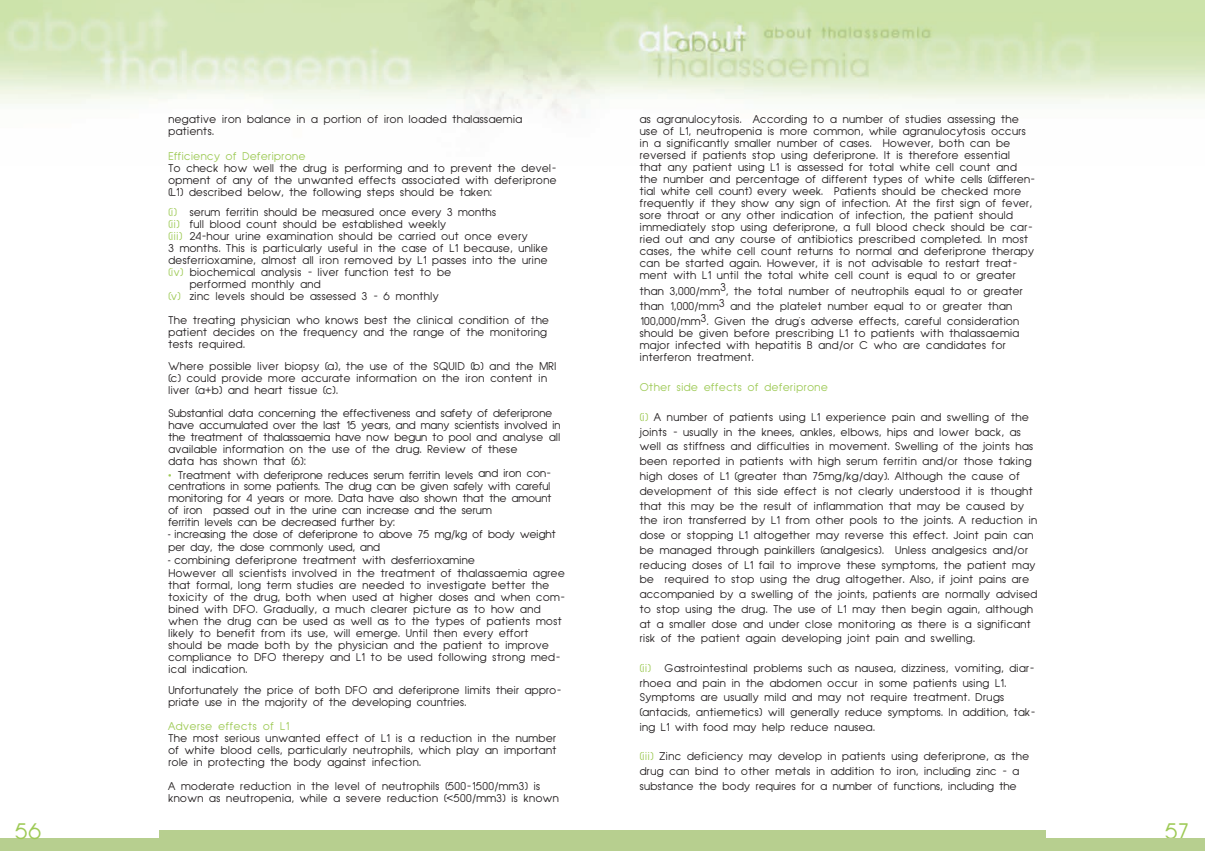
<style>
.page{position:relative;width:1205px;height:851px;background:#fff}
.page>*{position:absolute;margin:0;border:0;box-sizing:border-box;transform-origin:0 0}
.t1{font:20px "UB Front Normal";color:#9eca56}
.t2{font:10px/12px "UB Front Normal";color:#231f20}
.t3{font:10px/12px "UB Front Normal";letter-spacing:-.03em;color:#231f20}
.t4{font:10px "UB Front Normal";letter-spacing:.01em;color:#9eca56}
.s1{color:#9eca56}
.s2{font-family:"Art Futur";font-weight:500;color:#9eca56}
.s3{font-family:"Art Futur";font-weight:500}
</style>
<div class="page">
<img style="left:0;top:0;width:1204px;height:123px">
<div style="left:0;top:838px;width:1204px;height:12px;background:#b7cf8f"></div>
<div style="left:159px;top:830px;width:886px;height:8px;background:#b7cf8f"></div>
<p class="t2" style="left:168px;top:114px;width:356px">negative iron balance in a portion of iron loaded thalassaemia patients.</p>
<p class="t4" style="left:168px;top:150px;width:139px">Efficiency of Deferiprone</p>
<p class="t2" style="left:168px;top:162px;width:390px;text-align:justify">To check how well the drug is performing and to prevent the devel&shy;opment of any of the unwanted effects associated with deferiprone (L1) described below, the following steps should be taken:</p>
<p class="t2" style="left:168px;top:206px;width:329px"><span class="s1">(i)</span> serum ferritin should be measured once every 3 months</p>
<p class="t2" style="left:168px;top:218px;width:280px"><span class="s1">(ii)</span> full blood count should be established weekly</p>
<p class="t2" style="left:168px;top:230px;width:361px"><span class="s1">(iii)</span> 24-hour urine examination should be carried out once every</p>
<p class="t2" style="left:168px;top:242px;width:381px">3 months. This is particularly useful in the case of L1 because, unlike</p>
<p class="t2" style="left:168px;top:254px;width:381px">desferrioxamine, almost all iron removed by L1 passes into the urine</p>
<p class="t2" style="left:168px;top:266px;width:285px"><span class="s1">(iv)</span> biochemical analysis - liver function test to be</p>
<p class="t2" style="left:189px;top:278px;width:133px">performed monthly and</p>
<p class="t2" style="left:168px;top:290px;width:272px"><span class="s1">(v)</span> zinc levels should be assessed 3 - 6 monthly</p>
<p class="t2" style="left:168px;top:314px;width:382px">The treating physician who knows best the clinical condition of the patient decides on the frequency and the range of the monitoring tests required.</p>
<p class="t2" style="left:168px;top:360px;width:390px">Where possible liver biopsy (a), the use of the SQUID (b) and the MRI (c) could provide more accurate information on the iron content in liver (a+b) and heart tissue (c).</p>
<p class="t3" style="left:168px;top:407px;width:394px">Substantial data concerning the effectiveness and safety of deferiprone have accumulated over the last 15 years, and many scientists involved in the treatment of thalassaemia have now begun to pool and analyse all available information on the use of the drug. Review of these<br>data has shown that (6):</p>
<p class="t3" style="left:168px;top:469px;width:385px"><span class="s2">ñ</span> Treatment with deferiprone reduces serum ferritin levels and iron con&shy;centrations in some patients. The drug can be given safely with careful monitoring for 4 years or more. Data have also shown that the amount of iron passed out in the urine can increase and the serum<br>ferritin levels can be decreased further by:</p>
<p class="t3" style="left:168px;top:528px;width:389px;line-height:13px"><span class="s3">-</span> increasing the dose of deferiprone to above 75 mg/kg of body weight per day, the dose commonly used, and</p>
<p class="t2" style="left:168px;top:553px;width:398px;line-height:13px"><span class="s3">-</span> combining deferiprone treatment with desferrioxamine<br>However all scientists involved in the treatment of thalassaemia agree</p>
<p class="t2" style="left:168px;top:579px;width:398px">that formal, long term studies are needed to investigate better the toxicity of the drug, both when used at higher doses and when com&shy;bined with DFO. Gradually, a much clearer picture as to how and when the drug can be used as well as to the types of patients most likely to benefit from its use, will emerge. Until then every effort should be made both by the physician and the patient to improve compliance to DFO therepy and L1 to be used following strong med&shy;ical indication.</p>
<p class="t2" style="left:168px;top:684px;width:394px">Unfortunately the price of both DFO and deferiprone limits their appro&shy;priate use in the majority of the developing countries.</p>
<p class="t4" style="left:168px;top:720px;width:123px">Adverse effects of L1</p>
<p class="t2" style="left:168px;top:732px;width:390px;text-align:justify">The most serious unwanted effect of L1 is a reduction in the number of white blood cells, particularly neutrophils, which play an important role in protecting the body against infection.</p>
<p class="t2" style="left:168px;top:780px;width:392px">A moderate reduction in the level of neutrophils (500-1500/mm3) is known as neutropenia, while a severe reduction (&lt;500/mm3) is known</p>
<p class="t2" style="left:639px;top:114px;width:397px">as agranulocytosis. According to a number of studies assessing the use of L1, neutropenia is more common, while agranulocytosis occurs in a significantly smaller number of cases. However, both can be reversed if patients stop using deferiprone. It is therefore essential that any patient using L1 is assessed for total white cell count and the number and percentage of different types of white cells (differen&shy;tial white cell count) every week. Patients should be checked more frequently if they show any sign of infection. At the first sign of fever, sore throat or any other indication of infection, the patient should immediately stop using deferiprone, a full blood check should be car&shy;ried out and any course of antibiotics prescribed completed. In most cases, the white cell count returns to normal and deferiprone therapy can be started again. However, it is not advisable to restart treat&shy;ment with L1 until the total white cell count is equal to or greater</p>
<p class="t2" style="left:639px;top:283px;width:385px;line-height:15.2px">than 3,000/mm3, the total number of neutrophils equal to or greater than 1,000/mm3 and the platelet number equal to or greater than<br>100,000/mm3. Given the drug's adverse effects, careful consideration</p>
<p class="t2" style="left:639px;top:327px;width:381px">should be given before prescribing L1 to patients with thalassaemia major infected with hepatitis B and/or C who are candidates for interferon treatment.</p>
<p class="t4" style="left:639px;top:382px;width:190px">Other side effects of deferiprone</p>
<p class="t2" style="left:639px;top:410px;width:399px;line-height:14.8px"><span class="s1">(i)</span> A number of patients using L1 experience pain and swelling of the joints - usually in the knees, ankles, elbows, hips and lower back, as well as stiffness and difficulties in movement. Swelling of the joints has been reported in patients with high serum ferritin and/or those taking high doses of L1 (greater than 75mg/kg/day). Although the cause of development of this side effect is not clearly understood it is thought that this may be the result of inflammation that may be caused by the iron transferred by L1 from other pools to the joints. A reduction in dose or stopping L1 altogether may reverse this effect. Joint pain can be managed through painkillers (analgesics). Unless analgesics and/or reducing doses of L1 fail to improve these symptoms, the patient may be required to stop using the drug altogether. Also, if joint pains are accompanied by a swelling of the joints, patients are normally advised to stop using the drug. The use of L1 may then begin again, although at a smaller dose and under close monitoring as there is a significant risk of the patient again developing joint pain and swelling.</p>
<p class="t2" style="left:639px;top:661px;width:397px;line-height:14.8px"><span class="s1">(ii)</span> Gastrointestinal problems such as nausea, dizziness, vomiting, diar&shy;rhoea and pain in the abdomen occur in some patients using L1.<br>Symptoms are usually mild and may not require treatment. Drugs (antacids, antiemetics) will generally reduce symptoms. In addition, tak&shy;ing L1 with food may help reduce nausea.</p>
<p class="t2" style="left:639px;top:749px;width:391px;line-height:14.8px"><span class="s1">(iii)</span> Zinc deficiency may develop in patients using deferiprone, as the drug can bind to other metals in addition to iron, including zinc - a substance the body requires for a number of functions, including the</p>
<h1 class="t1" style="left:14px;top:820px;width:28px">56</h1>
<h1 class="t1" style="left:1163px;top:820px;width:26px">57</h1>
</div>
